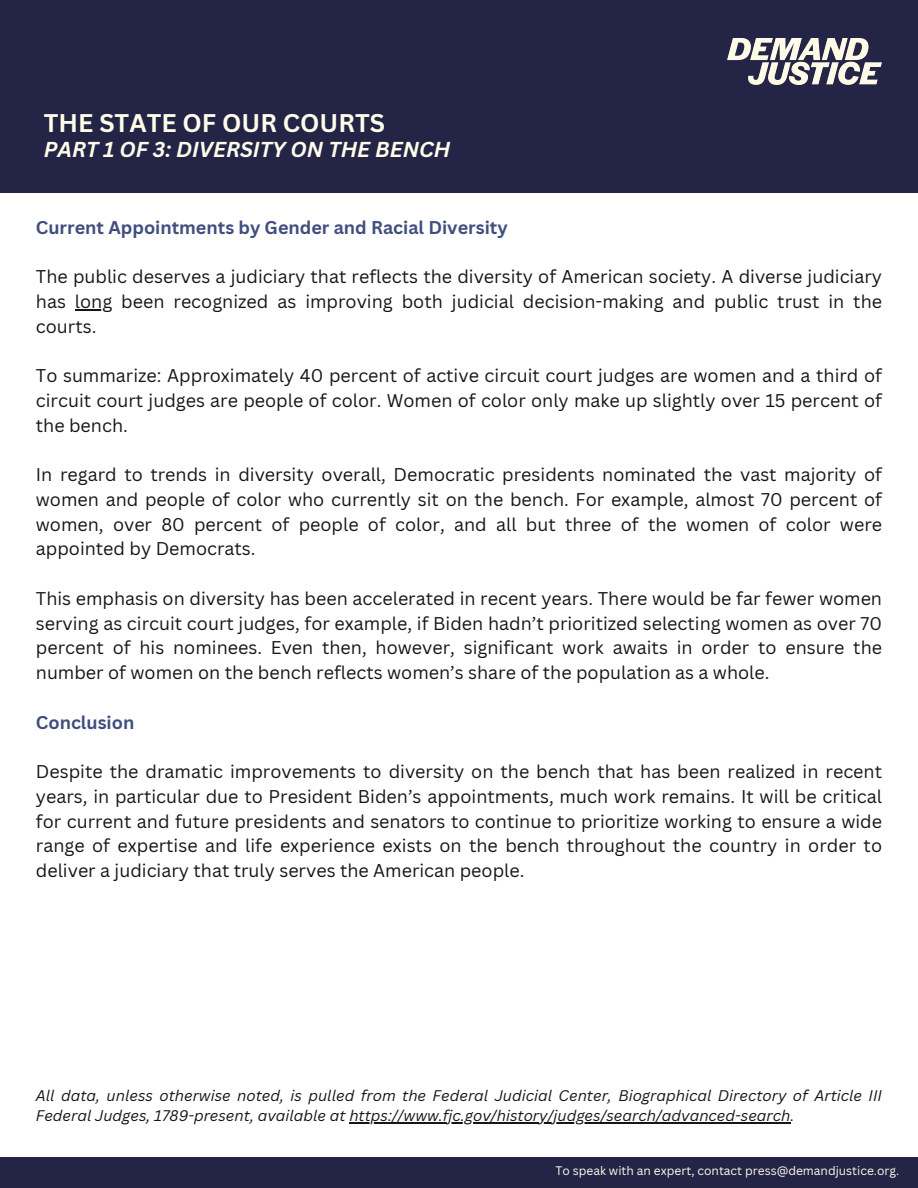
<style>
.page{position:relative;width:918px;height:1188px;background:#fff}
.page>*{position:absolute;margin:0;border:0;box-sizing:border-box;transform-origin:0 0}
.t1{font:700 24.9px "Canva Sans";color:#fffcea}
.t2{font:italic 700 21px "Canva Sans";color:#fffcea}
.t3{font:18px/24.8px "Canva Sans";color:#151618;text-align:justify}
.t4{font:700 18px "Canva Sans";color:#404e7f}
.t5{font:italic 15px/20.2px "Canva Sans";color:#151618}
.t6{font:12px "Canva Sans";color:#fffcea}
</style>
<div class="page">
<div style="left:0;top:0;width:918px;height:192px;background:#232446"></div>
<div style="left:0;top:1158px;width:918px;height:30px;background:#232446"></div>
<hr style="left:75px;top:309px;width:37px;height:1px;background:#151618">
<hr style="left:349px;top:1122px;width:441px;height:2px;background:#151618">
<img style="left:727px;top:39px;width:155px;height:46px">
<p class="t1" style="left:44px;top:106px;width:343px">THE STATE OF OUR COURTS</p>
<p class="t2" style="left:44px;top:134px;width:408px">PART 1 OF 3: DIVERSITY ON THE BENCH</p>
<p class="t4" style="left:36px;top:214px;width:473px">Current Appointments by Gender and Racial Diversity</p>
<p class="t3" style="left:36px;top:264px;width:848px">The public deserves a judiciary that reflects the diversity of American society. A diverse judiciary has long been recognized as improving both judicial decision-making and public trust in the courts.</p>
<p class="t3" style="left:36px;top:363px;width:848px">To summarize: Approximately 40 percent of active circuit court judges are women and a third of circuit court judges are people of color. Women of color only make up slightly over 15 percent of the bench.</p>
<p class="t3" style="left:36px;top:462px;width:848px">In regard to trends in diversity overall, Democratic presidents nominated the vast majority of women and people of color who currently sit on the bench. For example, almost 70 percent of women, over 80 percent of people of color, and all but three of the women of color were appointed by Democrats.</p>
<p class="t3" style="left:36px;top:586px;width:848px">This emphasis on diversity has been accelerated in recent years. There would be far fewer women serving as circuit court judges, for example, if Biden hadn’t prioritized selecting women as over 70 percent of his nominees. Even then, however, significant work awaits in order to ensure the number of women on the bench reflects women’s share of the population as a whole.</p>
<p class="t4" style="left:36px;top:709px;width:100px">Conclusion</p>
<p class="t3" style="left:36px;top:759px;width:848px">Despite the dramatic improvements to diversity on the bench that has been realized in recent years, in particular due to President Biden’s appointments, much work remains. It will be critical for current and future presidents and senators to continue to prioritize working to ensure a wide range of expertise and life experience exists on the bench throughout the country in order to deliver a judiciary that truly serves the American people.</p>
<p class="t5" style="left:36px;top:1085px;width:848px">All data, unless otherwise noted, is pulled from the Federal Judicial Center, Biographical Directory of Article III<br>Federal Judges, 1789-present, available at https://www.fjc.gov/history/judges/search/advanced-search.</p>
<h1 class="t6" style="left:555px;top:1163px;width:345px">To speak with an expert, contact press@demandjustice.org.</h1>
</div>
